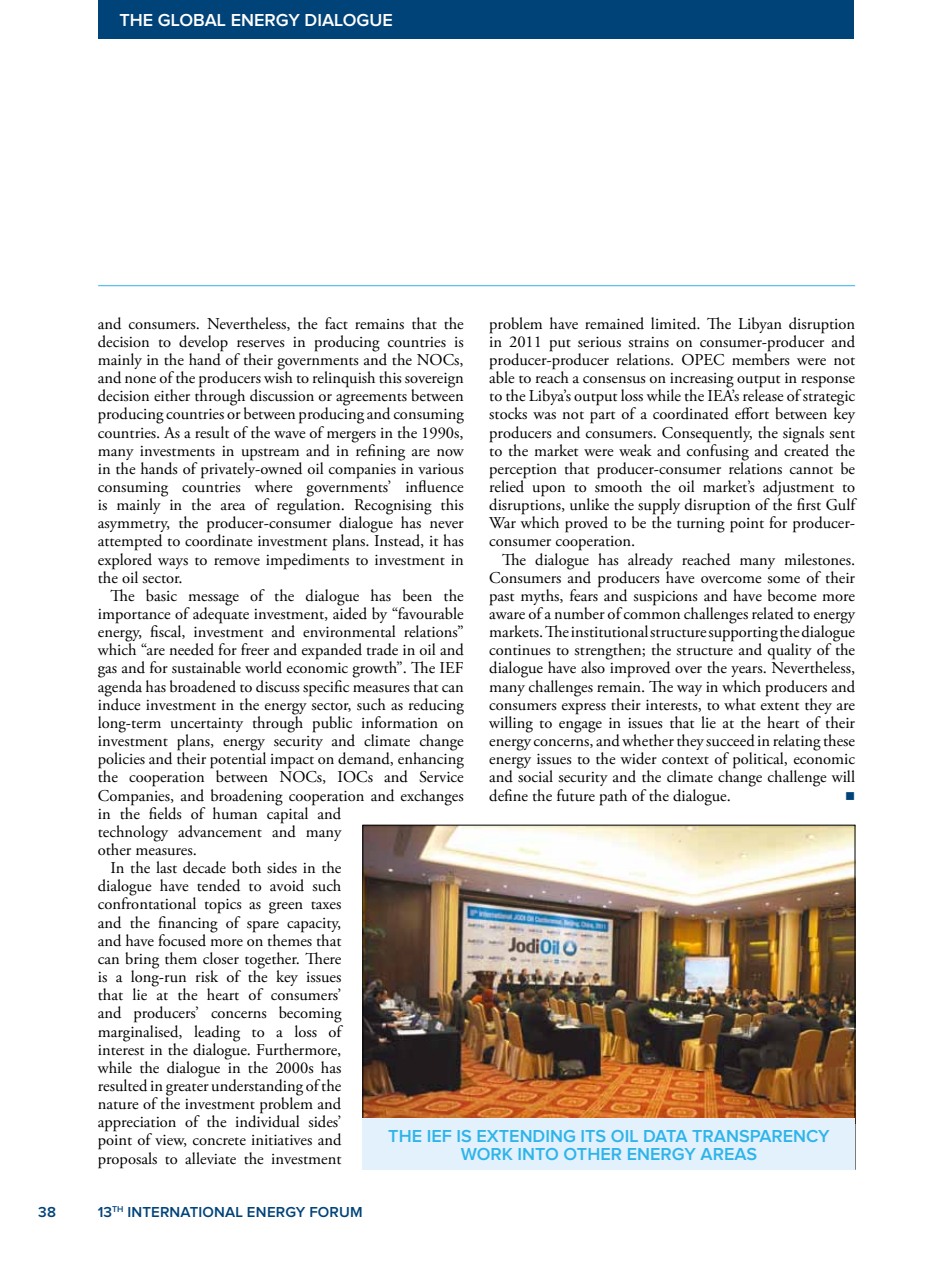
<style>
.page{position:relative;width:936px;height:1263px;background:#fff}
.page>*{position:absolute;margin:0;border:0;box-sizing:border-box;transform-origin:0 0}
.t1{font:600 18px "Proxima Nova";color:#2fb4e9}
.t2{font:600 18px "Proxima Nova";color:#fff}
.t3{font:16.5px/18.1px "Adobe Garamond Pro";color:#000;text-align:justify}
.t4{font:600 15px "Proxima Nova";letter-spacing:.01em;color:#004379}
.t5{font:13.5px "Wingdings";color:#004379}
</style>
<div class="page">
<hr style="left:98px;top:285px;width:757px;height:1px;background:#2fb4e9">
<div style="left:98px;top:0;width:755px;height:38px;background:#004379"></div>
<img style="left:364px;top:827px;width:489px;height:291px">
<div style="left:362px;top:1118px;width:493px;height:51px;background:#e2f1fc"></div>
<p class="t2" style="left:119px;top:10px;width:135px">THE GLOBAL ENERGY</p>
<p class="t2" style="left:304px;top:10px;width:25px">DIALOGUE</p>
<p class="t3" style="left:489px;top:315px;width:367px">problem have remained limited. The Libyan disruption in 2011 put serious strains on consumer-producer and producer-producer relations. OPEC members were not able to reach a consensus on increasing output in response to the Libya’s output loss while the IEA’s release of strategic stocks was not part of a coordinated effort between key producers and consumers. Consequently, the signals sent to the market were weak and confusing and created the perception that producer-consumer relations cannot be relied upon to smooth the oil market’s adjustment to disruptions, unlike the supply disruption of the first Gulf War which proved to be the turning point for producer&shy;consumer cooperation.</p>
<p class="t3" style="left:489px;top:551px;width:367px;text-indent:13px">The dialogue has already reached many milestones.<br>Consumers and producers have overcome some of their past myths, fears and suspicions and have become more aware of a number of common challenges related to energy markets. The institutional structure supporting the dialogue continues to strengthen; the structure and quality of the dialogue have also improved over the years. Nevertheless, many challenges remain. The way in which producers and consumers express their interests, to what extent they are willing to engage in issues that lie at the heart of their energy concerns, and whether they succeed in relating these energy issues to the wider context of political, economic and social security and the climate change challenge will define the future path of the dialogue.</p>
<p class="t3" style="left:98px;top:315px;width:367px">and consumers. Nevertheless, the fact remains that the decision to develop reserves in producing countries is mainly in the hand of their governments and the NOCs, and none of the producers wish to relinquish this sovereign decision either through discussion or agreements between producing countries or between producing and consuming countries. As a result of the wave of mergers in the 1990s, many investments in upstream and in refining are now in the hands of privately-owned oil companies in various consuming countries where governments’ influence is mainly in the area of regulation. Recognising this asymmetry, the producer-consumer dialogue has never attempted to coordinate investment plans. Instead, it has explored ways to remove impediments to investment in the oil sector.</p>
<p class="t3" style="left:111px;top:587px;width:354px">The basic message of the dialogue has been the</p>
<p class="t3" style="left:98px;top:605px;width:367px">importance of adequate investment, aided by “favourable</p>
<p class="t3" style="left:98px;top:623px;width:367px">energy, fiscal, investment and environmental relations”</p>
<p class="t3" style="left:98px;top:642px;width:367px">which “are needed for freer and expanded trade in oil and</p>
<p class="t3" style="left:98px;top:660px;width:367px">gas and for sustainable world economic growth”. The IEF</p>
<p class="t3" style="left:98px;top:678px;width:367px">agenda has broadened to discuss specific measures that can</p>
<p class="t3" style="left:98px;top:696px;width:367px">induce investment in the energy sector, such as reducing</p>
<p class="t3" style="left:98px;top:714px;width:367px">long-term uncertainty through public information on</p>
<p class="t3" style="left:98px;top:732px;width:367px">investment plans, energy security and climate change</p>
<p class="t3" style="left:98px;top:750px;width:367px">policies and their potential impact on demand, enhancing</p>
<p class="t3" style="left:98px;top:769px;width:367px">the cooperation between NOCs, IOCs and Service</p>
<p class="t3" style="left:98px;top:787px;width:367px">Companies, and broadening cooperation and exchanges</p>
<p class="t3" style="left:98px;top:805px;width:245px">in the fields of human capital and</p>
<p class="t3" style="left:98px;top:823px;width:245px">technology advancement and many</p>
<p class="t3" style="left:98px;top:841px;width:100px">other measures.</p>
<p class="t3" style="left:111px;top:859px;width:232px">In the last decade both sides in the</p>
<p class="t3" style="left:98px;top:877px;width:245px">dialogue have tended to avoid such</p>
<p class="t3" style="left:98px;top:896px;width:245px">confrontational topics as green taxes</p>
<p class="t3" style="left:98px;top:914px;width:245px">and the financing of spare capacity,</p>
<p class="t3" style="left:98px;top:932px;width:245px">and have focused more on themes that</p>
<p class="t3" style="left:98px;top:950px;width:245px">can bring them closer together. There</p>
<p class="t3" style="left:98px;top:968px;width:245px">is a long-run risk of the key issues</p>
<p class="t3" style="left:98px;top:986px;width:245px">that lie at the heart of consumers’</p>
<p class="t3" style="left:98px;top:1005px;width:245px">and producers’ concerns becoming</p>
<p class="t3" style="left:98px;top:1023px;width:245px">marginalised, leading to a loss of</p>
<p class="t3" style="left:98px;top:1041px;width:245px">interest in the dialogue. Furthermore,</p>
<p class="t3" style="left:98px;top:1059px;width:245px">while the dialogue in the 2000s has</p>
<p class="t3" style="left:98px;top:1077px;width:245px">resulted in greater understanding of the</p>
<p class="t3" style="left:98px;top:1095px;width:245px">nature of the investment problem and</p>
<p class="t3" style="left:98px;top:1113px;width:245px">appreciation of the individual sides’</p>
<p class="t3" style="left:98px;top:1132px;width:245px">point of view, concrete initiatives and</p>
<p class="t3" style="left:98px;top:1150px;width:245px">proposals to alleviate the investment</p>
<p class="t5" style="left:845px;top:788px;width:12px">■</p>
<p class="t1" style="left:388px;top:1126px;width:123px">THE IEF IS EXTENDING</p>
<p class="t1" style="left:580px;top:1126px;width:41px">IT S OIL</p>
<p class="t1" style="left:643px;top:1126px;width:12px">DATA</p>
<p class="t1" style="left:692px;top:1126px;width:13px">TRAN</p>
<p class="t1" style="left:739px;top:1126px;width:23px">SPARENCY</p>
<p class="t1" style="left:461px;top:1144px;width:68px">WOR K INTO</p>
<p class="t1" style="left:563px;top:1144px;width:13px">OTHER</p>
<p class="t1" style="left:626px;top:1144px;width:13px">ENERGY</p>
<p class="t1" style="left:700px;top:1144px;width:13px">AREA</p>
<p class="t1" style="left:746px;top:1144px;width:12px">S</p>
<p class="t4" style="left:38px;top:1203px;width:19px">38</p>
<p class="t4" style="left:98px;top:1203px;width:266px">13<sup>TH</sup> INTERNATIONAL ENERGY FORUM</p>
</div>
